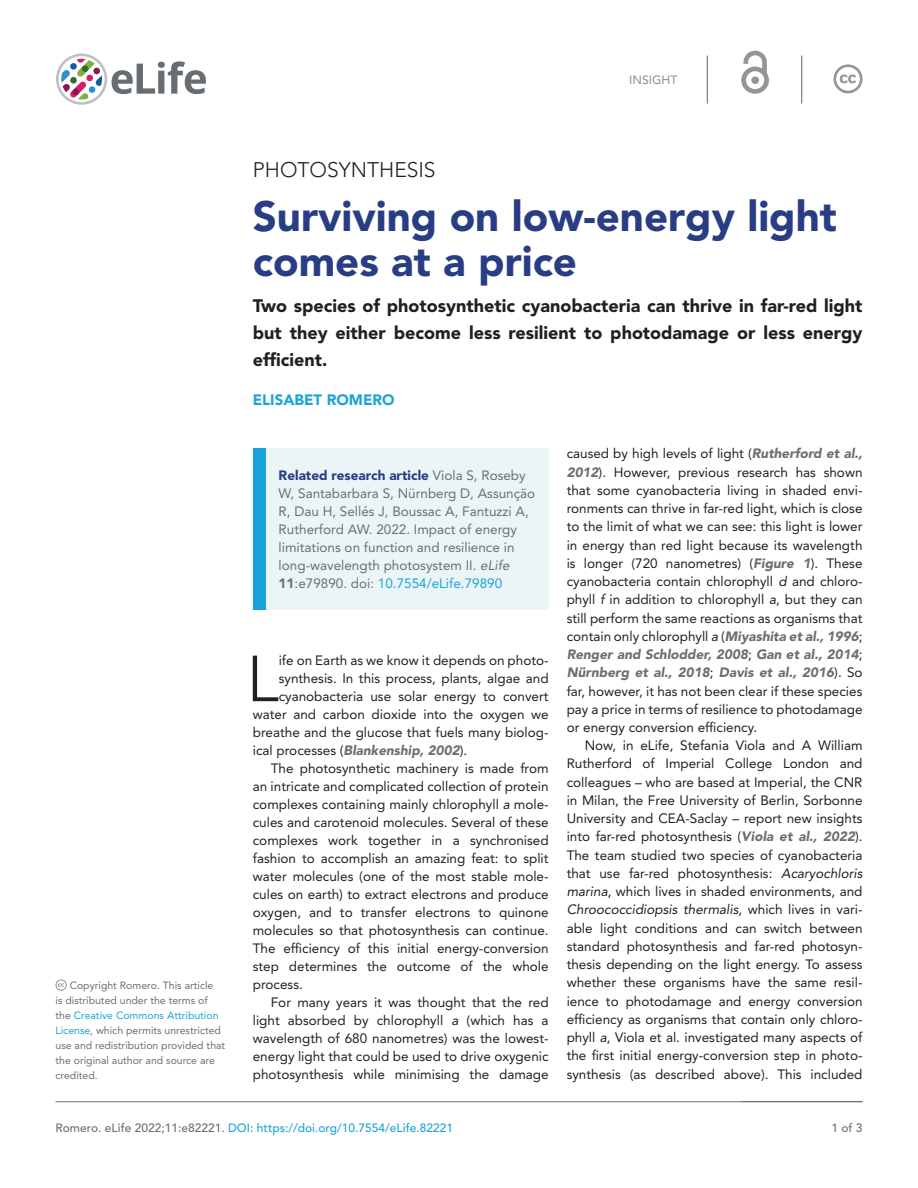
<style>
.page{position:relative;width:918px;height:1188px;background:#fff}
.page>*{position:absolute;margin:0;border:0;box-sizing:border-box;transform-origin:0 0}
.t1{font:300 64.35px "Avenir LT Std";color:#231f20}
.t2{font:900 42px/45px "Avenir LT Std";color:#283d84}
.t3{font:300 21px "Avenir LT Std";color:#231f20}
.t4{font:900 18px/27px "Avenir LT Std";color:#231f20;text-align:justify}
.t5{font:900 15px "Avenir LT Std";color:#1ea4d7}
.t6{font:13.5px/18.3px "Avenir LT Std";color:#231f20;text-align:justify}
.t7{font:13.5px/18px "Avenir LT Std";color:#6e6e70}
.t8{font:500 12px "Avenir LT Std";color:#1ea4d7}
.t9{font:500 12px "Avenir LT Std";color:#939596}
.t10{font:500 12px "Avenir LT Std";color:#6e6e70}
.t11{font:10.5px/15px "Avenir LT Std";color:#6e6d70}
.s1{color:#1ea4d7}
.s2{font-weight:900;color:#283d84}
.s3{font-style:italic}
.s4{font-weight:900}
.s5{font-weight:900;font-style:italic;color:#6e6e70}
.s6{color:#6e6e70}
</style>
<div class="page">
<svg style="left:741px;top:51px;width:28px;height:43px"></svg>
<svg style="left:834px;top:64px;width:28px;height:29px"></svg>
<hr style="left:707px;top:56px;width:1px;height:48px;background:#636366">
<hr style="left:802px;top:56px;width:1px;height:48px;background:#636366">
<svg style="left:56px;top:54px;width:150px;height:51px"></svg>
<hr style="left:56px;top:1101px;width:806px;height:1px;background:#6e6e70">
<svg style="left:56px;top:979px;width:11px;height:12px"></svg>
<div style="left:253px;top:448px;width:296px;height:162px;background:#ebf4f7"></div>
<div style="left:253px;top:448px;width:12px;height:162px;background:#1aa3d8"></div>
<p class="t9" style="left:629px;top:73px;width:50px">INSIGHT</p>
<p class="t11" style="left:56px;top:978px;width:171px;text-indent:14px">Copyright Romero. This article<br>is distributed under the terms of the <span class="s1">Creative Commons Attribution<br>License</span>, which permits unrestricted use and redistribution provided that the original author and source are credited.</p>
<h3 class="t3" style="left:253px;top:157px;width:184px">PHOTOSYNTHESIS</h3>
<h2 class="t2" style="left:253px;top:193px;width:586px">Surviving on low-energy light comes at a price</h2>
<h3 class="t4" style="left:253px;top:292px;width:611px">Two species of photosynthetic cyanobacteria can thrive in far-red light but they either become less resilient to photodamage or less energy efficient.</h3>
<p class="t5" style="left:253px;top:390px;width:143px">ELISABET ROMERO</p>
<p class="t7" style="left:279px;top:466px;width:258px"><span class="s2">Related research article</span> Viola S, Roseby W, Santabarbara S, Nürnberg D, Assunção R, Dau H, Sellés J, Boussac A, Fantuzzi A, Rutherford AW. 2022. Impact of energy limitations on function and resilience in long-wavelength photosystem II. <span class="s3">eLife </span><span class="s4">11</span>:e79890. doi: <span class="s1">10.7554/eLife.79890</span></p>
<h1 class="t1" style="left:247px;top:641px;width:34px">L</h1>
<p class="t6" style="left:279px;top:651px;width:271px">ife on Earth as we know it depends on photo-</p>
<p class="t6" style="left:279px;top:669px;width:271px">synthesis. In this process, plants, algae and</p>
<p class="t6" style="left:279px;top:687px;width:271px">cyanobacteria use solar energy to convert</p>
<p class="t6" style="left:253px;top:705px;width:297px">water and carbon dioxide into the oxygen we</p>
<p class="t6" style="left:253px;top:723px;width:297px">breathe and the glucose that fuels many biolog-</p>
<p class="t6" style="left:253px;top:741px;width:216px">ical processes (<span class="s5">Blankenship, 2002</span>).</p>
<p class="t6" style="left:271px;top:759px;width:279px">The photosynthetic machinery is made from</p>
<p class="t6" style="left:253px;top:777px;width:297px">an intricate and complicated collection of protein</p>
<p class="t6" style="left:253px;top:795px;width:297px">complexes containing mainly chlorophyll <span class="s3">a</span> mole-</p>
<p class="t6" style="left:253px;top:813px;width:297px">cules and carotenoid molecules. Several of these</p>
<p class="t6" style="left:253px;top:831px;width:297px">complexes work together in a synchronised</p>
<p class="t6" style="left:253px;top:849px;width:297px">fashion to accomplish an amazing feat: to split</p>
<p class="t6" style="left:253px;top:867px;width:297px">water molecules (one of the most stable mole-</p>
<p class="t6" style="left:253px;top:885px;width:297px">cules on earth) to extract electrons and produce</p>
<p class="t6" style="left:253px;top:903px;width:297px">oxygen, and to transfer electrons to quinone</p>
<p class="t6" style="left:253px;top:921px;width:297px">molecules so that photosynthesis can continue.</p>
<p class="t6" style="left:253px;top:939px;width:297px">The efficiency of this initial energy-conversion</p>
<p class="t6" style="left:253px;top:957px;width:297px">step determines the outcome of the whole</p>
<p class="t6" style="left:253px;top:975px;width:52px">process.</p>
<p class="t6" style="left:271px;top:993px;width:279px">For many years it was thought that the red</p>
<p class="t6" style="left:253px;top:1011px;width:297px">light absorbed by chlorophyll <span class="s3">a</span> (which has a</p>
<p class="t6" style="left:253px;top:1029px;width:297px">wavelength of 680 nanometres) was the lowest-</p>
<p class="t6" style="left:253px;top:1047px;width:297px">energy light that could be used to drive oxygenic</p>
<p class="t6" style="left:253px;top:1065px;width:297px">photosynthesis while minimising the damage</p>
<p class="t6" style="left:567px;top:445px;width:297px">caused by high levels of light (<span class="s5">Rutherford et al., 2012</span>). However, previous research has shown that some cyanobacteria living in shaded envi&shy;ronments can thrive in far-red light, which is close to the limit of what we can see: this light is lower in energy than red light because its wavelength is longer (720 nanometres) (<span class="s5">Figure 1</span>). These cyanobacteria contain chlorophyll <span class="s3">d</span> and chloro&shy;phyll <span class="s3">f</span> in addition to chlorophyll <span class="s3">a</span>, but they can still perform the same reactions as organisms that contain only chlorophyll <span class="s3">a</span> (<span class="s5">Miyashita et al., 1996</span>; <span class="s5">Renger and Schlodder, 2008</span>; <span class="s5">Gan et al., 2014</span>; <span class="s5">Nürnberg et al., 2018</span>; <span class="s5">Davis et al., 2016</span>). So far, however, it has not been clear if these species pay a price in terms of resilience to photodamage or energy conversion efficiency.</p>
<p class="t6" style="left:567px;top:737px;width:297px;text-indent:18px">Now, in eLife, Stefania Viola and A William Rutherford of Imperial College London and colleagues – who are based at Imperial, the CNR in Milan, the Free University of Berlin, Sorbonne University and CEA-Saclay – report new insights into far-red photosynthesis (<span class="s5">Viola et al., 2022</span>).<br>The team studied two species of cyanobacteria that use far-red photosynthesis: <span class="s3">Acaryochloris marina</span>, which lives in shaded environments, and <span class="s3">Chroococcidiopsis thermalis</span>, which lives in vari&shy;able light conditions and can switch between standard photosynthesis and far-red photosyn&shy;thesis depending on the light energy. To assess whether these organisms have the same resil&shy;ience to photodamage and energy conversion efficiency as organisms that contain only chloro&shy;phyll <span class="s3">a</span>, Viola et al. investigated many aspects of the first initial energy-conversion step in photo&shy;synthesis (as described above). This included</p>
<p class="t8" style="left:56px;top:1121px;width:399px"><span class="s6">Romero. eLife 2022;11:e82221.</span> DOI: https://doi.org/10.7554/eLife.82221</p>
<p class="t10" style="left:831px;top:1121px;width:33px">1 of 3</p>
</div>
